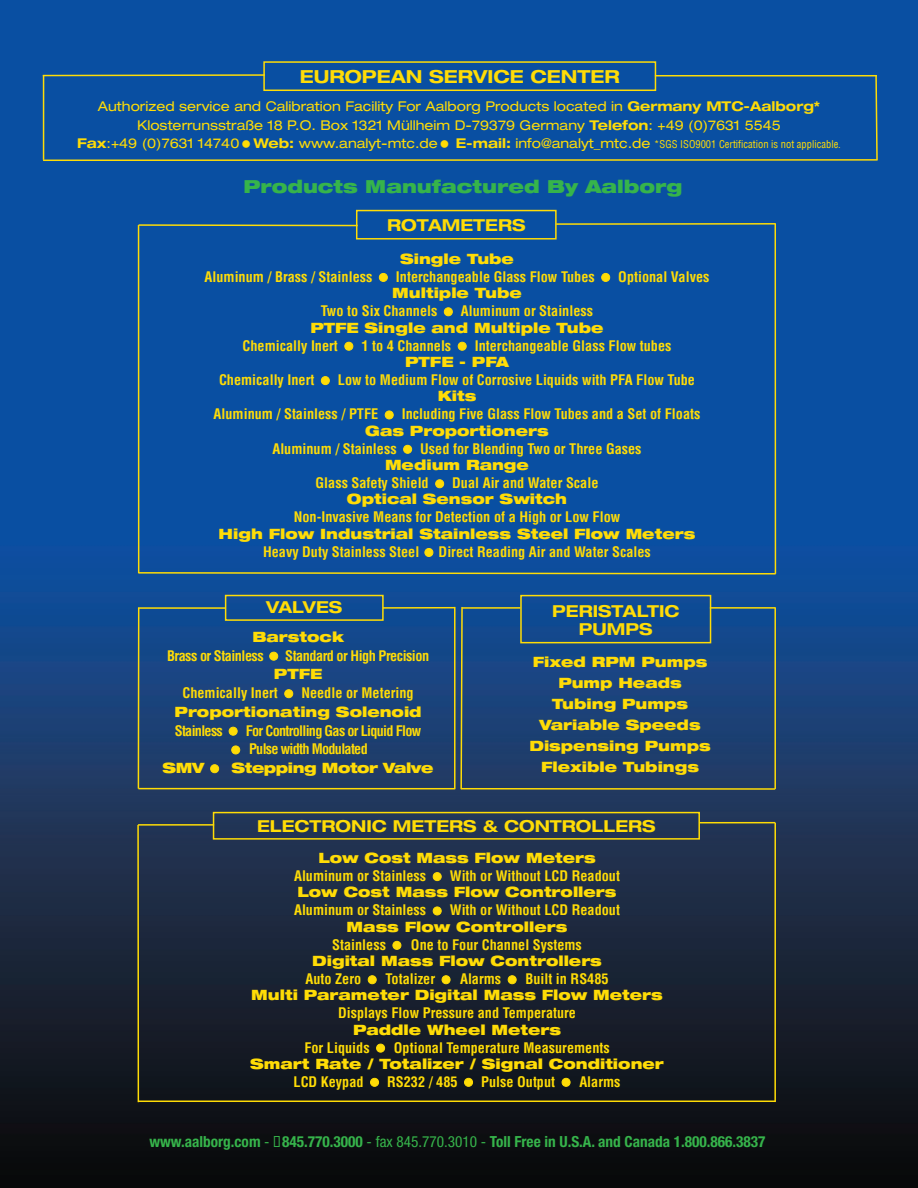
<style>
.page{position:relative;width:918px;height:1188px;background:#fff}
.page>*{position:absolute;margin:0;border:0;box-sizing:border-box;transform-origin:0 0}
.t1{font:900 expanded 18px "Helvetica Neue";color:#36b44b}
.t2{font:700 expanded 18px "Helvetica Neue";color:#ffdc06}
.t3{font:700 expanded 16.5px/18px "Helvetica Neue";color:#ffdc06;text-align:center}
.t4{font:700 condensed 15.3px "Helvetica Neue";color:#36b44b}
.t5{font:700 condensed 14.25px "Helvetica";color:#ffdc06}
.t6{font:900 expanded 14.25px/21px "Helvetica Neue";color:#ffdc06;text-align:center}
.t7{font:700 condensed 14.25px/18.8px "Helvetica";letter-spacing:-.05em;color:#ffdc06}
.t8{font:700 condensed 14.25px "Helvetica";letter-spacing:-.035em;color:#ffdc06}
.t9{font:900 expanded 14.25px "Helvetica Neue";letter-spacing:-.03em;color:#ffdc06}
.t10{font:expanded 13.5px/19.4px "Helvetica Neue";color:#ffdc06;text-align:center}
.t11{font:condensed 10.5px "Helvetica";color:#ffdc06}
.s1{font-weight:700}
.s2{font-family:"Helvetica Neue";font-weight:700;font-stretch:expanded;font-size:13.5px}
.s3{font-family:"Helvetica Neue";font-stretch:expanded;font-size:13.5px}
.s4{font-weight:400}
</style>
<div class="page">
<img style="left:0;top:0;width:918px;height:1188px">
<div style="left:356px;top:210px;width:201px;height:30px;border:2px solid #ffdc06"></div>
<div style="left:263px;top:61px;width:393px;height:30px;border:2px solid #ffdc06"></div>
<div style="left:213px;top:812px;width:487px;height:28px;border:2px solid #ffdc06"></div>
<hr style="left:699px;top:822px;width:76px;height:1px;background:#ffdc06">
<hr style="left:774px;top:823px;width:2px;height:279px;background:#ffdc06">
<hr style="left:138px;top:824px;width:76px;height:2px;background:#ffdc06">
<hr style="left:137px;top:825px;width:2px;height:277px;background:#ffdc06">
<hr style="left:138px;top:1101px;width:637px;height:1px;background:#ffdc06">
<hr style="left:556px;top:223px;width:219px;height:2px;background:#ffdc06">
<hr style="left:775px;top:223px;width:1px;height:351px;background:#ffdc06">
<svg style="left:137px;top:224px;width:222px;height:3px"></svg>
<hr style="left:138px;top:225px;width:1px;height:348px;background:#ffdc06">
<svg style="left:137px;top:571px;width:640px;height:4px;background:#678263"></svg>
<hr style="left:655px;top:75px;width:222px;height:1px;background:#ffdc06">
<svg style="left:875px;top:73px;width:4px;height:88px"></svg>
<svg style="left:41px;top:74px;width:225px;height:3px"></svg>
<hr style="left:43px;top:75px;width:1px;height:85px;background:#ffdc06">
<hr style="left:43px;top:159px;width:835px;height:2px;background:#ffdc06">
<div style="left:225px;top:595px;width:159px;height:26px;border:2px solid #ffdc06"></div>
<div style="left:520px;top:595px;width:191px;height:48px;border:2px solid #ffdc06"></div>
<hr style="left:383px;top:607px;width:72px;height:2px;background:#ffdc06">
<hr style="left:454px;top:607px;width:2px;height:182px;background:#ffdc06">
<hr style="left:138px;top:607px;width:88px;height:2px;background:#ffdc06">
<hr style="left:138px;top:608px;width:1px;height:181px;background:#ffdc06">
<hr style="left:138px;top:788px;width:317px;height:1px;background:#ffdc06">
<hr style="left:710px;top:607px;width:66px;height:2px;background:#ffdc06">
<hr style="left:774px;top:608px;width:2px;height:181px;background:#ffdc06">
<hr style="left:462px;top:607px;width:58px;height:2px;background:#ffdc06">
<svg style="left:460px;top:605px;width:4px;height:186px"></svg>
<hr style="left:461px;top:788px;width:314px;height:2px;background:#ffdc06">
<svg style="left:242px;top:140px;width:8px;height:7px"></svg>
<svg style="left:441px;top:140px;width:7px;height:7px"></svg>
<svg style="left:379px;top:273px;width:8px;height:8px"></svg>
<svg style="left:602px;top:273px;width:8px;height:8px"></svg>
<svg style="left:444px;top:308px;width:8px;height:8px"></svg>
<svg style="left:345px;top:342px;width:8px;height:8px"></svg>
<svg style="left:458px;top:342px;width:8px;height:8px"></svg>
<svg style="left:321px;top:377px;width:8px;height:8px"></svg>
<svg style="left:385px;top:411px;width:8px;height:8px"></svg>
<svg style="left:404px;top:445px;width:8px;height:8px"></svg>
<svg style="left:436px;top:480px;width:8px;height:8px"></svg>
<svg style="left:425px;top:548px;width:8px;height:8px"></svg>
<svg style="left:433px;top:873px;width:8px;height:8px"></svg>
<svg style="left:433px;top:907px;width:8px;height:8px"></svg>
<svg style="left:393px;top:941px;width:8px;height:8px"></svg>
<svg style="left:368px;top:976px;width:8px;height:8px"></svg>
<svg style="left:442px;top:976px;width:8px;height:8px"></svg>
<svg style="left:508px;top:976px;width:8px;height:8px"></svg>
<svg style="left:377px;top:1044px;width:8px;height:8px"></svg>
<svg style="left:371px;top:1078px;width:8px;height:8px"></svg>
<svg style="left:465px;top:1078px;width:8px;height:8px"></svg>
<svg style="left:562px;top:1078px;width:8px;height:8px"></svg>
<svg style="left:270px;top:652px;width:8px;height:8px"></svg>
<svg style="left:285px;top:690px;width:8px;height:8px"></svg>
<svg style="left:229px;top:727px;width:8px;height:8px"></svg>
<svg style="left:232px;top:746px;width:8px;height:8px"></svg>
<svg style="left:211px;top:765px;width:8px;height:8px"></svg>
<svg style="left:274px;top:1136px;width:6px;height:11px"></svg>
<p class="t2" style="left:300px;top:70px;width:321px">EUROPEAN SERVICE CENTER</p>
<p class="t10" style="left:98px;top:97px;width:724px">Authorized service and Calibration Facility For Aalborg Products located in <span class="s1">Germany MTC-Aalborg*<br></span>Klosterrunsstraße 18 P.O. Box 1321 Müllheim D-79379 Germany <span class="s1">Telefon</span>: +49 (0)7631 5545</p>
<p class="t10" style="left:77px;top:134px;width:362px"><span class="s1">Fax</span>:+49 (0)7631 14740 <span class="s1">Web:</span> www.analyt-mtc.de</p>
<p class="t11" style="left:456px;top:139px;width:387px"><span class="s2">E-mail:</span> <span class="s3">info@analyt_mtc.de</span> *SGS ISO9001 Certification is not applicable.</p>
<p class="t1" style="left:243px;top:180px;width:441px">Products Manufactured By Aalborg</p>
<p class="t3" style="left:387px;top:218px;width:140px">ROTAMETERS</p>
<p class="t6" style="left:400px;top:249px;width:115px">Single Tube</p>
<p class="t5" style="left:205px;top:269px;width:169px">Aluminum / Brass / Stainless</p>
<p class="t5" style="left:396px;top:269px;width:200px">Interchangeable Glass Flow Tubes</p>
<p class="t5" style="left:618px;top:269px;width:93px">Optional Valves</p>
<p class="t6" style="left:392px;top:284px;width:131px">Multiple Tube</p>
<p class="t5" style="left:321px;top:304px;width:118px">Two to Six Channels</p>
<p class="t5" style="left:461px;top:304px;width:134px">Aluminum or Stainless</p>
<p class="t6" style="left:311px;top:318px;width:295px">PTFE Single and Multiple Tube</p>
<p class="t5" style="left:243px;top:338px;width:97px">Chemically Inert</p>
<p class="t5" style="left:361px;top:338px;width:91px">1 to 4 Channels</p>
<p class="t5" style="left:475px;top:338px;width:198px">Interchangeable Glass Flow tubes</p>
<p class="t6" style="left:405px;top:353px;width:105px">PTFE - PFA</p>
<p class="t5" style="left:219px;top:373px;width:97px">Chemically Inert</p>
<p class="t5" style="left:338px;top:373px;width:359px">Low to Medium Flow of Corrosive Liquids with PFA Flow Tube</p>
<p class="t6" style="left:438px;top:387px;width:40px">Kits</p>
<p class="t5" style="left:214px;top:407px;width:166px">Aluminum / Stainless / PTFE</p>
<p class="t5" style="left:402px;top:407px;width:300px">Including Five Glass Flow Tubes and a Set of Floats</p>
<p class="t6" style="left:365px;top:421px;width:185px">Gas Proportioners</p>
<p class="t5" style="left:272px;top:441px;width:126px">Aluminum / Stainless</p>
<p class="t5" style="left:420px;top:441px;width:223px">Used for Blending Two or Three Gases</p>
<p class="t6" style="left:385px;top:456px;width:146px">Medium Range</p>
<p class="t5" style="left:316px;top:476px;width:115px">Glass Safety Shield</p>
<p class="t5" style="left:452px;top:476px;width:148px">Dual Air and Water Scale</p>
<p class="t6" style="left:347px;top:490px;width:222px">Optical Sensor Switch</p>
<p class="t5" style="left:294px;top:509px;width:328px">Non-Invasive Means for Detection of a High or Low Flow</p>
<p class="t6" style="left:219px;top:524px;width:478px">High Flow Industrial Stainless Steel Flow Meters</p>
<p class="t5" style="left:263px;top:544px;width:158px">Heavy Duty Stainless Steel</p>
<p class="t5" style="left:439px;top:544px;width:214px">Direct Reading Air and Water Scales</p>
<p class="t3" style="left:266px;top:600px;width:78px">VALVES</p>
<p class="t3" style="left:552px;top:604px;width:129px">PERISTALTIC<br>PUMPS</p>
<p class="t6" style="left:529px;top:653px;width:183px">Fixed RPM Pumps<br>Pump Heads<br>Tubing Pumps<br>Variable Speeds<br>Dispensing Pumps<br>Flexible Tubings</p>
<p class="t6" style="left:252px;top:628px;width:93px">Barstock</p>
<p class="t8" style="left:167px;top:648px;width:98px">Brass or Stainless</p>
<p class="t8" style="left:285px;top:648px;width:145px">Standard or High Precision</p>
<p class="t6" style="left:274px;top:665px;width:50px">PTFE</p>
<p class="t5" style="left:182px;top:686px;width:97px">Chemically Inert</p>
<p class="t5" style="left:301px;top:686px;width:114px">Needle or Metering</p>
<p class="t6" style="left:175px;top:703px;width:249px">Proportionating Solenoid</p>
<p class="t7" style="left:175px;top:722px;width:50px">Stainless</p>
<p class="t7" style="left:246px;top:722px;width:177px">For Controlling Gas or Liquid Flow<br>Pulse width Modulated</p>
<p class="t6" style="left:163px;top:759px;width:43px">SMV</p>
<p class="t9" style="left:232px;top:763px;width:204px">Stepping Motor Valve</p>
<p class="t3" style="left:257px;top:819px;width:400px">ELECTRONIC METERS &amp; CONTROLLERS</p>
<p class="t6" style="left:318px;top:849px;width:279px">Low Cost Mass Flow Meters</p>
<p class="t5" style="left:294px;top:869px;width:134px">Aluminum or Stainless</p>
<p class="t5" style="left:450px;top:869px;width:172px">With or Without LCD Readout</p>
<p class="t6" style="left:298px;top:883px;width:321px">Low Cost Mass Flow Controllers</p>
<p class="t5" style="left:294px;top:903px;width:134px">Aluminum or Stainless</p>
<p class="t5" style="left:450px;top:903px;width:172px">With or Without LCD Readout</p>
<p class="t6" style="left:347px;top:917px;width:222px">Mass Flow Controllers</p>
<p class="t5" style="left:332px;top:937px;width:55px">Stainless</p>
<p class="t5" style="left:411px;top:937px;width:172px">One to Four Channel Systems</p>
<p class="t6" style="left:312px;top:952px;width:291px">Digital Mass Flow Controllers</p>
<p class="t5" style="left:306px;top:972px;width:57px">Auto Zero</p>
<p class="t5" style="left:386px;top:972px;width:51px">Totalizer</p>
<p class="t5" style="left:460px;top:972px;width:43px">Alarms</p>
<p class="t5" style="left:526px;top:972px;width:85px">Built in RS485</p>
<p class="t6" style="left:251px;top:986px;width:413px">Multi Parameter Digital Mass Flow Meters</p>
<p class="t5" style="left:338px;top:1005px;width:240px">Displays Flow Pressure and Temperature</p>
<p class="t6" style="left:353px;top:1020px;width:210px">Paddle Wheel Meters</p>
<p class="t5" style="left:304px;top:1040px;width:67px">For Liquids</p>
<p class="t5" style="left:394px;top:1040px;width:217px">Optional Temperature Measurements</p>
<p class="t6" style="left:250px;top:1054px;width:415px">Smart Rate / Totalizer / Signal Conditioner</p>
<p class="t5" style="left:294px;top:1074px;width:72px">LCD Keypad</p>
<p class="t5" style="left:387px;top:1074px;width:72px">RS232 / 485</p>
<p class="t5" style="left:481px;top:1074px;width:76px">Pulse Output</p>
<p class="t5" style="left:579px;top:1074px;width:43px">Alarms</p>
<p class="t4" style="left:149px;top:1136px;width:618px">www.aalborg.com <span class="s4">-</span> 845.770.3000 <span class="s4">- fax 845.770.3010 -</span> Toll Free in U.S.A. and Canada 1.800.866.3837</p>
</div>
